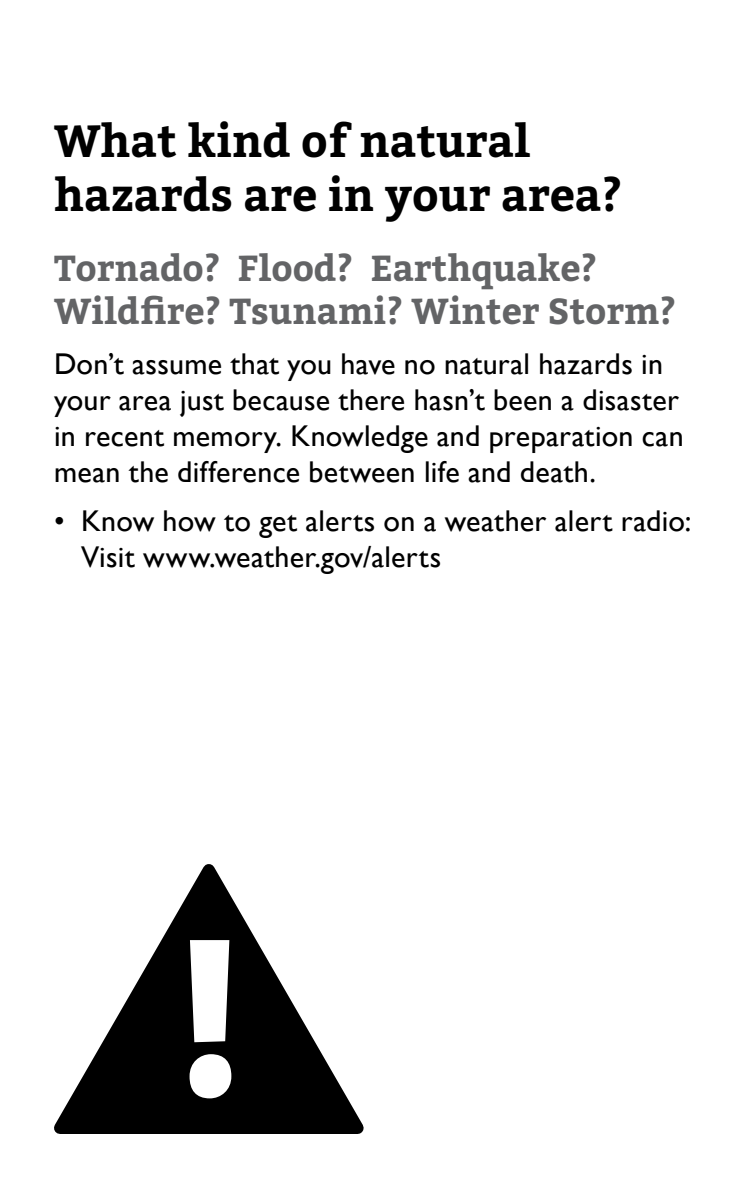
<style>
.page{position:relative;width:756px;height:1188px;background:#fff}
.page>*{position:absolute;margin:0;border:0;box-sizing:border-box;transform-origin:0 0}
.head_1{font:700 45px/54px "Bitter";color:#000}
.head_2{font:700 36px/43.2px "Bitter";color:#636466}
.body_1{font:30px/36px "Gill Sans";letter-spacing:.01em;color:#000}
</style>
<div class="page">
<svg style="left:54px;top:864px;width:310px;height:270px"></svg>
<svg style="left:190px;top:940px;width:41px;height:158px"></svg>
<p class="head_1" style="left:54px;top:114px;width:570px">What kind of natural hazards are in your area?</p>
<p class="head_2" style="left:54px;top:247px;width:624px">Tornado? Flood? Earthquake?<br>Wildfire? Tsunami? Winter Storm?</p>
<p class="body_1" style="left:54px;top:346px;width:631px">Don’t assume that you have no natural hazards in your area just because there hasn’t been a disaster in recent memory. Knowledge and preparation can mean the difference between life and death.</p>
<p class="body_1" style="left:81px;top:503px;width:612px;text-indent:-27px">• Know how to get alerts on a weather alert radio:<br>Visit www.weather.gov/alerts</p>
</div>
